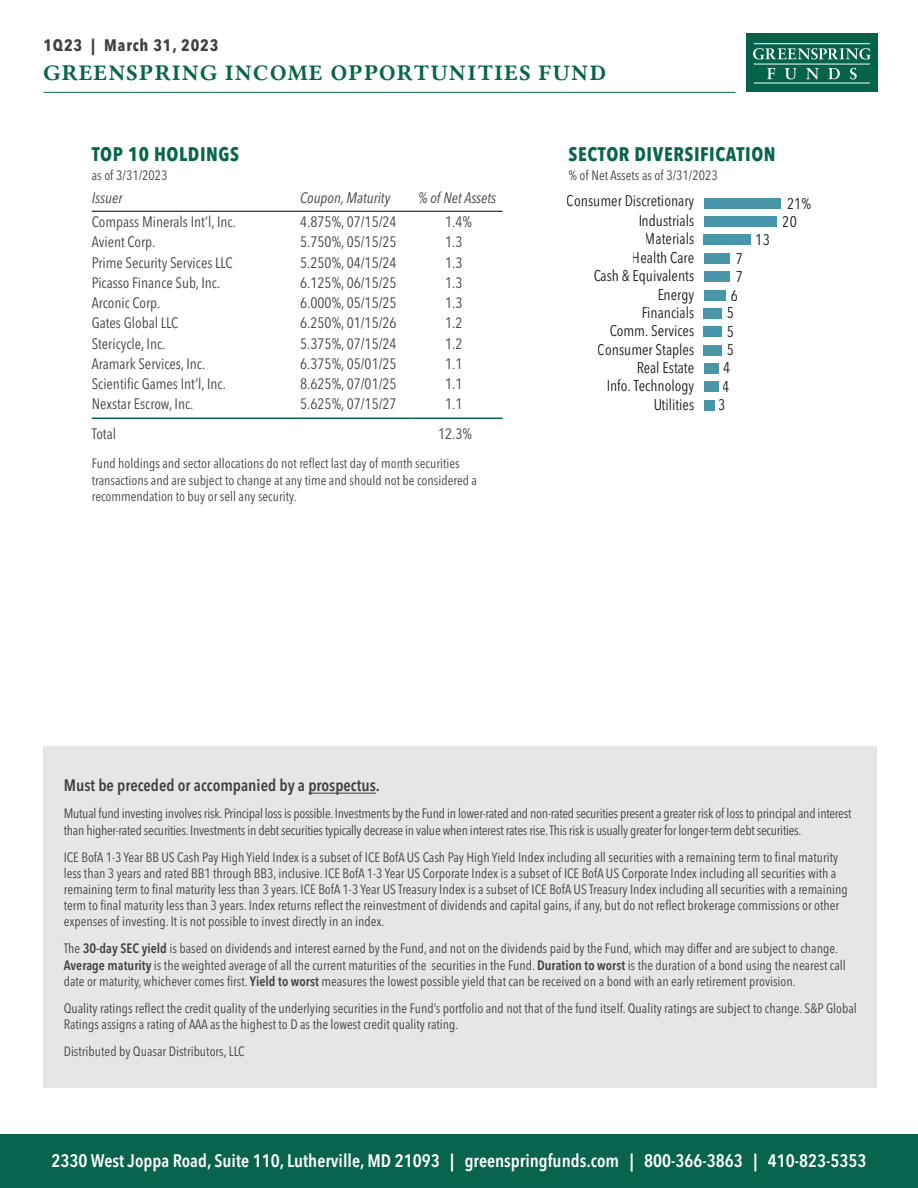
<style>
.page{position:relative;width:918px;height:1188px;background:#fff}
.page>*{position:absolute;margin:0;border:0;box-sizing:border-box;transform-origin:0 0}
.t1{font:22.5px "Lin Libertine B";letter-spacing:.055em;color:#08644c}
.t2{font:700 condensed 19.5px "Avenir Next LT Pro";letter-spacing:.03em;color:#08644c}
.t3{font:600 condensed 18px "Avenir Next LT Pro";color:#fff}
.t4{font:600 condensed 16.5px "Avenir Next LT Pro";color:#414042}
.t5{font:700 condensed 16.5px "Avenir Next LT Pro";letter-spacing:.05em;color:#414042}
.t6{font:condensed 15.3px/19px "Avenir Next LT Pro";color:#000}
.t7{font:condensed 15px "Avenir Next LT Pro";color:#414042}
.t8{font:italic condensed 15px "Avenir Next LT Pro";color:#414042}
.t9{font:condensed 13.5px/16.2px "Avenir Next LT Pro";color:#414042}
.t10{font:condensed 13.5px/16.2px "Avenir Next LT Pro";letter-spacing:-.02em;color:#414042}
.s1{font-weight:600}
</style>
<div class="page">
<div style="left:44px;top:746px;width:834px;height:342px;background:#e5e6e7"></div>
<div style="left:746px;top:34px;width:132px;height:58px;background:#05634b"></div>
<svg style="left:753px;top:48px;width:118px;height:12px"></svg>
<hr style="left:754px;top:43px;width:116px;height:1px;background:#fff">
<hr style="left:754px;top:64px;width:116px;height:1px;background:#fff">
<hr style="left:754px;top:83px;width:116px;height:1px;background:#fff">
<svg style="left:767px;top:68px;width:8px;height:11px"></svg>
<svg style="left:785px;top:68px;width:12px;height:11px"></svg>
<svg style="left:806px;top:68px;width:13px;height:11px"></svg>
<svg style="left:828px;top:68px;width:12px;height:11px"></svg>
<svg style="left:850px;top:68px;width:7px;height:11px"></svg>
<hr style="left:308px;top:793px;width:68px;height:1px;background:#414042">
<div style="left:0;top:1134px;width:918px;height:54px;background:#08644c"></div>
<hr style="left:44px;top:92px;width:691px;height:1px;background:#08644c">
<hr style="left:92px;top:418px;width:208px;height:1px;background:#08644c">
<hr style="left:300px;top:418px;width:112px;height:1px;background:#08644c">
<hr style="left:412px;top:418px;width:91px;height:1px;background:#08644c">
<hr style="left:92px;top:211px;width:208px;height:1px;background:#000">
<hr style="left:300px;top:211px;width:112px;height:1px;background:#000">
<hr style="left:412px;top:211px;width:91px;height:1px;background:#000">
<div style="left:704px;top:198px;width:76px;height:11px;background:#4995aa"></div>
<div style="left:704px;top:216px;width:73px;height:11px;background:#4995aa"></div>
<div style="left:704px;top:235px;width:47px;height:10px;background:#4995aa"></div>
<div style="left:704px;top:253px;width:25px;height:11px;background:#4995aa"></div>
<div style="left:704px;top:271px;width:25px;height:11px;background:#4995aa"></div>
<div style="left:704px;top:290px;width:22px;height:10px;background:#4995aa"></div>
<div style="left:704px;top:308px;width:18px;height:11px;background:#4995aa"></div>
<div style="left:704px;top:326px;width:18px;height:11px;background:#4995aa"></div>
<div style="left:704px;top:345px;width:18px;height:10px;background:#4995aa"></div>
<div style="left:704px;top:363px;width:14px;height:11px;background:#4995aa"></div>
<div style="left:704px;top:381px;width:14px;height:11px;background:#4995aa"></div>
<div style="left:704px;top:400px;width:11px;height:10px;background:#4995aa"></div>
<p class="t5" style="left:44px;top:36px;width:176px">1Q23 | March 31, 2023</p>
<h1 class="t1" style="left:44px;top:57px;width:564px">GREENSPRING INCOME OPPORTUNITIES FUND</h1>
<h2 class="t2" style="left:92px;top:142px;width:149px">TOP 10 HOLDINGS</h2>
<p class="t9" style="left:92px;top:167px;width:77px">as of 3/31/2023</p>
<p class="t8" style="left:92px;top:189px;width:32px">Issuer</p>
<p class="t8" style="left:300px;top:189px;width:92px">Coupon, Maturity</p>
<p class="t8" style="left:418px;top:189px;width:80px">% of Net Assets</p>
<p class="t7" style="left:92px;top:213px;width:146px">Compass Minerals Int’l, Inc.</p>
<p class="t7" style="left:300px;top:213px;width:98px">4.875%, 07/15/24</p>
<p class="t7" style="left:445px;top:213px;width:28px">1.4%</p>
<p class="t7" style="left:92px;top:233px;width:65px">Avient Corp.</p>
<p class="t7" style="left:300px;top:233px;width:98px">5.750%, 05/15/25</p>
<p class="t7" style="left:445px;top:233px;width:19px">1.3</p>
<p class="t7" style="left:92px;top:253px;width:142px">Prime Security Services LLC</p>
<p class="t7" style="left:300px;top:253px;width:98px">5.250%, 04/15/24</p>
<p class="t7" style="left:445px;top:253px;width:19px">1.3</p>
<p class="t7" style="left:92px;top:274px;width:130px">Picasso Finance Sub, Inc.</p>
<p class="t7" style="left:300px;top:274px;width:98px">6.125%, 06/15/25</p>
<p class="t7" style="left:445px;top:274px;width:19px">1.3</p>
<p class="t7" style="left:92px;top:294px;width:70px">Arconic Corp.</p>
<p class="t7" style="left:300px;top:294px;width:98px">6.000%, 05/15/25</p>
<p class="t7" style="left:445px;top:294px;width:19px">1.3</p>
<p class="t7" style="left:92px;top:314px;width:88px">Gates Global LLC</p>
<p class="t7" style="left:300px;top:314px;width:98px">6.250%, 01/15/26</p>
<p class="t7" style="left:445px;top:314px;width:19px">1.2</p>
<p class="t7" style="left:92px;top:334px;width:75px">Stericycle, Inc.</p>
<p class="t7" style="left:300px;top:334px;width:98px">5.375%, 07/15/24</p>
<p class="t7" style="left:445px;top:334px;width:19px">1.2</p>
<p class="t7" style="left:92px;top:355px;width:115px">Aramark Services, Inc.</p>
<p class="t7" style="left:300px;top:355px;width:98px">6.375%, 05/01/25</p>
<p class="t7" style="left:445px;top:355px;width:19px">1.1</p>
<p class="t7" style="left:92px;top:375px;width:136px">Scientific Games Int’l, Inc.</p>
<p class="t7" style="left:300px;top:375px;width:98px">8.625%, 07/01/25</p>
<p class="t7" style="left:445px;top:375px;width:19px">1.1</p>
<p class="t7" style="left:92px;top:395px;width:103px">Nexstar Escrow, Inc.</p>
<p class="t7" style="left:300px;top:395px;width:98px">5.625%, 07/15/27</p>
<p class="t7" style="left:445px;top:395px;width:19px">1.1</p>
<p class="t7" style="left:92px;top:425px;width:26px">Total</p>
<p class="t7" style="left:438px;top:425px;width:35px">12.3%</p>
<p class="t9" style="left:92px;top:456px;width:387px">Fund holdings and sector allocations do not reflect last day of month securities transactions and are subject to change at any time and should not be considered a recommendation to buy or sell any security.</p>
<h2 class="t2" style="left:569px;top:142px;width:209px">SECTOR DIVERSIFICATION</h2>
<p class="t9" style="left:569px;top:167px;width:151px">% of Net Assets as of 3/31/2023</p>
<p class="t6" style="left:567px;top:191px;width:129px;text-align:right">Consumer Discretionary<br>Industrials<br>Materials</p>
<p class="t6" style="left:632px;top:248px;width:64px">Health Care</p>
<p class="t6" style="left:593px;top:266px;width:102px">Cash &amp; Equivalents</p>
<p class="t6" style="left:735px;top:249px;width:9px">7</p>
<p class="t6" style="left:735px;top:267px;width:9px">7</p>
<p class="t6" style="left:657px;top:285px;width:38px">Energy</p>
<p class="t6" style="left:730px;top:286px;width:9px">6</p>
<p class="t6" style="left:598px;top:340px;width:98px">Consumer Staples</p>
<p class="t6" style="left:727px;top:340px;width:9px">5</p>
<p class="t6" style="left:641px;top:303px;width:54px">Financials</p>
<p class="t6" style="left:727px;top:304px;width:9px">5</p>
<p class="t6" style="left:609px;top:321px;width:86px">Comm. Services</p>
<p class="t6" style="left:727px;top:322px;width:9px">5</p>
<p class="t6" style="left:636px;top:358px;width:59px">Real Estate</p>
<p class="t6" style="left:723px;top:359px;width:9px">4</p>
<p class="t6" style="left:607px;top:376px;width:89px">Info. Technology</p>
<p class="t6" style="left:723px;top:377px;width:9px">4</p>
<p class="t6" style="left:653px;top:395px;width:42px">Utilities</p>
<p class="t6" style="left:719px;top:396px;width:9px">3</p>
<p class="t6" style="left:756px;top:230px;width:16px">13</p>
<p class="t6" style="left:783px;top:194px;width:30px;line-height:18px">21%<br>20</p>
<p class="t4" style="left:64px;top:776px;width:318px">Must be preceded or accompanied by a prospectus.</p>
<p class="t10" style="left:64px;top:806px;width:789px">Mutual fund investing involves risk. Principal loss is possible. Investments by the Fund in lower-rated and non-rated securities present a greater risk of loss to principal and interest than higher-rated securities. Investments in debt securities typically decrease in value when interest rates rise. This risk is usually greater for longer-term debt securities.</p>
<p class="t9" style="left:64px;top:849px;width:785px">ICE BofA 1-3 Year BB US Cash Pay High Yield Index is a subset of ICE BofA US Cash Pay High Yield Index including all securities with a remaining term to final maturity less than 3 years and rated BB1 through BB3, inclusive. ICE BofA 1-3 Year US Corporate Index is a subset of ICE BofA US Corporate Index including all securities with a remaining term to final maturity less than 3 years. ICE BofA 1-3 Year US Treasury Index is a subset of ICE BofA US Treasury Index including all securities with a remaining term to final maturity less than 3 years. Index returns reflect the reinvestment of dividends and capital gains, if any, but do not reflect brokerage commissions or other expenses of investing. It is not possible to invest directly in an index.</p>
<p class="t9" style="left:64px;top:941px;width:784px">The <span class="s1">30-day SEC yield</span> is based on dividends and interest earned by the Fund, and not on the dividends paid by the Fund, which may differ and are subject to change.<br><span class="s1">Average maturity</span> is the weighted average of all the current maturities of the securities in the Fund. <span class="s1">Duration to worst</span> is the duration of a bond using the nearest call date or maturity, whichever comes first. <span class="s1">Yield to worst</span> measures the lowest possible yield that can be received on a bond with an early retirement provision.</p>
<p class="t9" style="left:64px;top:1000px;width:795px">Quality ratings reflect the credit quality of the underlying securities in the Fund’s portfolio and not that of the fund itself. Quality ratings are subject to change. S&amp;P Global<br>Ratings assigns a rating of AAA as the highest to D as the lowest credit quality rating.</p>
<p class="t9" style="left:64px;top:1043px;width:182px">Distributed by Quasar Distributors, LLC</p>
<h3 class="t3" style="left:52px;top:1150px;width:816px">2330 West Joppa Road, Suite 110, Lutherville, MD 21093 | greenspringfunds.com | 800-366-3863 | 410-823-5353</h3>
</div>
